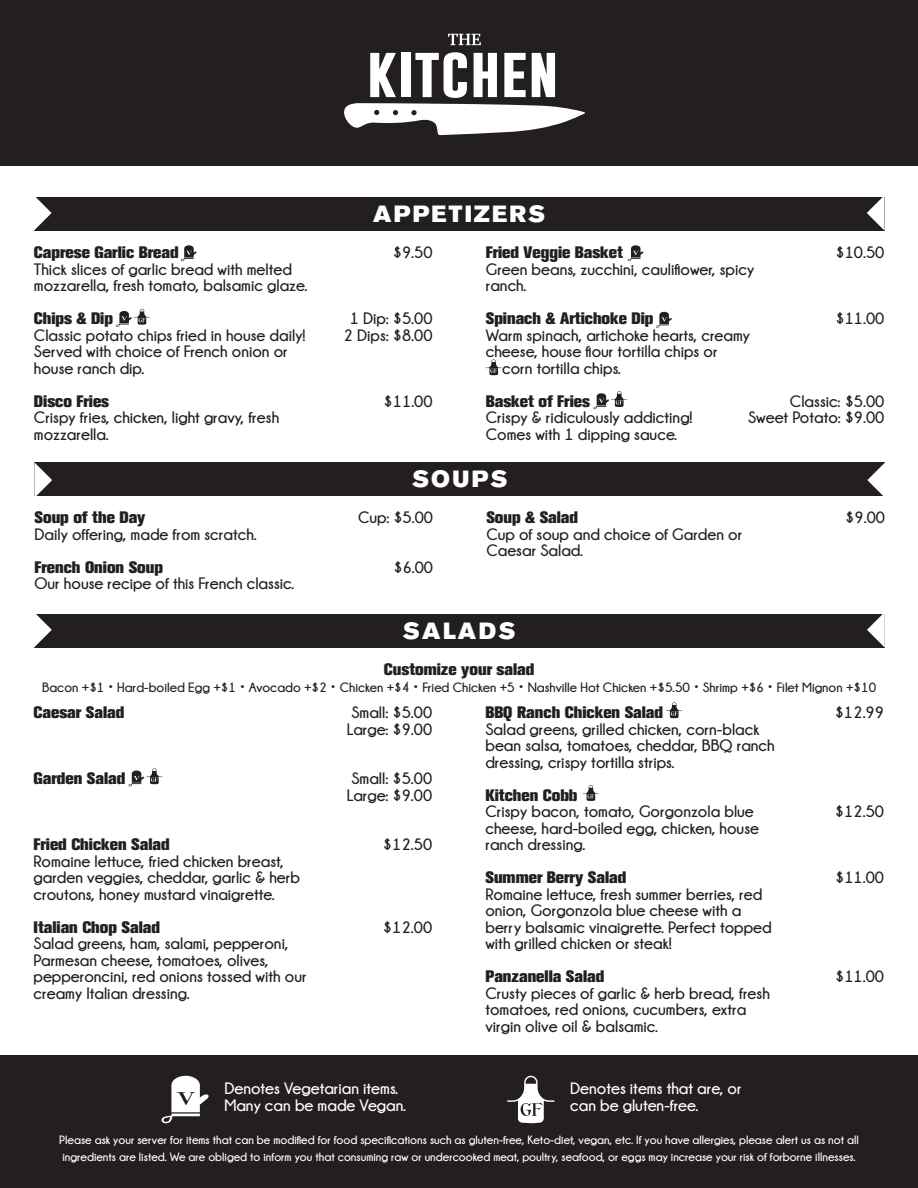
<style>
.page{position:relative;width:918px;height:1188px;background:#fff}
.page>*{position:absolute;margin:0;border:0;box-sizing:border-box;transform-origin:0 0}
.t1{font:23.25px "Akzidenz Grotesk BQ Super";letter-spacing:.1em;color:#fff}
.Paragraph_Style_1{font:700 16.5px/16.5px "Champagne&Limousines";color:#231f20}
.Paragraph_Style_1-2{font:800 16.5px "Akzidenz Grotesk BQ";color:#231f20}
.Paragraph_Style_2{font:700 16.5px "Champagne&Limousines";color:#231f20}
.t2{font:700 16.5px/16.5px "Champagne&Limousines";color:#fff}
.Paragraph_Style_3{font:800 16.5px "Akzidenz Grotesk BQ";color:#231f20}
.Paragraph_Style_3-2{font:700 13.5px "Champagne&Limousines";color:#231f20}
.Paragraph_Style_3-3{font:700 12px/16.5px "Champagne&Limousines";color:#fff}
.s1{font-size:16.5px}
</style>
<div class="page">
<div style="left:0;top:0;width:918px;height:165px;background:#231f20"></div>
<svg style="left:344px;top:52px;width:241px;height:83px"></svg>
<svg style="left:448px;top:34px;width:33px;height:11px"></svg>
<div style="left:0;top:1056px;width:918px;height:132px;background:#231f20"></div>
<svg style="left:161px;top:1076px;width:48px;height:47px"></svg>
<svg style="left:507px;top:1076px;width:47px;height:47px"></svg>
<div style="left:34px;top:197px;width:850px;height:34px;background:#231f20"></div>
<svg style="left:34px;top:197px;width:18px;height:34px"></svg>
<svg style="left:867px;top:197px;width:18px;height:34px"></svg>
<div style="left:35px;top:462px;width:850px;height:34px;background:#231f20"></div>
<svg style="left:34px;top:462px;width:18px;height:34px"></svg>
<svg style="left:867px;top:462px;width:18px;height:34px"></svg>
<svg style="left:181px;top:245px;width:16px;height:16px"></svg>
<svg style="left:116px;top:309px;width:34px;height:18px"></svg>
<svg style="left:627px;top:245px;width:17px;height:16px"></svg>
<svg style="left:656px;top:312px;width:16px;height:16px"></svg>
<svg style="left:593px;top:391px;width:34px;height:18px"></svg>
<svg style="left:486px;top:359px;width:16px;height:16px"></svg>
<div style="left:34px;top:614px;width:850px;height:34px;background:#231f20"></div>
<svg style="left:34px;top:614px;width:18px;height:34px"></svg>
<svg style="left:867px;top:614px;width:18px;height:34px"></svg>
<svg style="left:128px;top:768px;width:34px;height:18px"></svg>
<svg style="left:666px;top:702px;width:16px;height:16px"></svg>
<svg style="left:583px;top:785px;width:16px;height:16px"></svg>
<p class="Paragraph_Style_1-2" style="left:34px;top:243px;width:146px">Caprese Garlic Bread</p>
<p class="Paragraph_Style_1" style="left:34px;top:261px;width:275px">Thick slices of garlic bread with melted mozzarella, fresh tomato, balsamic glaze.</p>
<p class="Paragraph_Style_1-2" style="left:34px;top:309px;width:81px">Chips &amp; Dip</p>
<p class="Paragraph_Style_1" style="left:34px;top:327px;width:273px">Classic potato chips fried in house daily!<br>Served with choice of French onion or house ranch dip.</p>
<p class="Paragraph_Style_1-2" style="left:34px;top:391px;width:77px">Disco Fries</p>
<p class="Paragraph_Style_1" style="left:34px;top:409px;width:247px">Crispy fries, chicken, light gravy, fresh mozzarella.</p>
<p class="Paragraph_Style_1-2" style="left:35px;top:508px;width:113px">Soup of the Day</p>
<p class="Paragraph_Style_1" style="left:35px;top:526px;width:224px">Daily offering, made from scratch.</p>
<p class="Paragraph_Style_1-2" style="left:35px;top:558px;width:130px">French Onion Soup</p>
<p class="Paragraph_Style_1" style="left:35px;top:575px;width:261px">Our house recipe of this French classic.</p>
<p class="t1" style="left:373px;top:201px;width:174px">APPETIZERS</p>
<p class="Paragraph_Style_2" style="left:393px;top:243px;width:41px">$9.50</p>
<p class="Paragraph_Style_2" style="left:350px;top:309px;width:84px">1 Dip: $5.00</p>
<p class="Paragraph_Style_2" style="left:344px;top:326px;width:91px">2 Dips: $8.00</p>
<p class="Paragraph_Style_2" style="left:384px;top:392px;width:50px">$11.00</p>
<p class="Paragraph_Style_2" style="left:835px;top:243px;width:50px">$10.50</p>
<p class="Paragraph_Style_1-2" style="left:486px;top:243px;width:139px">Fried Veggie Basket</p>
<p class="Paragraph_Style_1" style="left:486px;top:261px;width:270px">Green beans, zucchini, cauliflower, spicy ranch.</p>
<p class="Paragraph_Style_1-2" style="left:486px;top:309px;width:169px">Spinach &amp; Artichoke Dip</p>
<p class="Paragraph_Style_1" style="left:486px;top:327px;width:266px">Warm spinach, artichoke hearts, creamy cheese, house flour tortilla chips or</p>
<p class="Paragraph_Style_1" style="left:502px;top:360px;width:120px">corn tortilla chips.</p>
<p class="Paragraph_Style_1-2" style="left:486px;top:391px;width:106px">Basket of Fries</p>
<p class="Paragraph_Style_1" style="left:486px;top:409px;width:208px">Crispy &amp; ridiculously addicting!</p>
<p class="Paragraph_Style_1" style="left:486px;top:426px;width:193px">Comes with 1 dipping sauce.</p>
<p class="Paragraph_Style_2" style="left:835px;top:309px;width:50px">$11.00</p>
<p class="Paragraph_Style_2" style="left:790px;top:392px;width:96px">Classic: $5.00</p>
<p class="Paragraph_Style_2" style="left:748px;top:408px;width:138px">Sweet Potato: $9.00</p>
<p class="t1" style="left:412px;top:466px;width:97px">SOUPS</p>
<p class="Paragraph_Style_2" style="left:358px;top:509px;width:77px">Cup: $5.00</p>
<p class="Paragraph_Style_2" style="left:393px;top:558px;width:41px">$6.00</p>
<p class="Paragraph_Style_1-2" style="left:486px;top:508px;width:93px">Soup &amp; Salad</p>
<p class="Paragraph_Style_2" style="left:845px;top:509px;width:41px">$9.00</p>
<p class="Paragraph_Style_1" style="left:486px;top:526px;width:257px">Cup of soup and choice of Garden or<br>Caesar Salad.</p>
<p class="t1" style="left:403px;top:617px;width:114px">SALADS</p>
<p class="Paragraph_Style_3" style="left:384px;top:660px;width:152px">Customize your salad</p>
<p class="Paragraph_Style_3-2" style="left:42px;top:680px;width:835px">Bacon +$1 <span class="s1">•</span> Hard-boiled Egg +$1 <span class="s1">•</span> Avocado +$2 <span class="s1">•</span> Chicken +$4 <span class="s1">•</span> Fried Chicken +5 <span class="s1">•</span> Nashville Hot Chicken +$5.50 <span class="s1">•</span> Shrimp +$6 <span class="s1">•</span> Filet Mignon +$10</p>
<p class="Paragraph_Style_2" style="left:835px;top:703px;width:51px">$12.99</p>
<p class="Paragraph_Style_2" style="left:351px;top:703px;width:82px">Small: $5.00</p>
<p class="Paragraph_Style_2" style="left:347px;top:720px;width:87px">Large: $9.00</p>
<p class="Paragraph_Style_2" style="left:351px;top:769px;width:82px">Small: $5.00</p>
<p class="Paragraph_Style_2" style="left:347px;top:786px;width:87px">Large: $9.00</p>
<p class="Paragraph_Style_2" style="left:383px;top:835px;width:51px">$12.50</p>
<p class="Paragraph_Style_1-2" style="left:34px;top:703px;width:92px">Caesar Salad</p>
<p class="Paragraph_Style_1-2" style="left:485px;top:703px;width:179px">BBQ Ranch Chicken Salad</p>
<p class="Paragraph_Style_1" style="left:485px;top:721px;width:291px">Salad greens, grilled chicken, corn-black bean salsa, tomatoes, cheddar, BBQ ranch dressing, crispy tortilla strips.</p>
<p class="Paragraph_Style_1-2" style="left:485px;top:785px;width:94px">Kitchen Cobb</p>
<p class="Paragraph_Style_1" style="left:485px;top:803px;width:275px">Crispy bacon, tomato, Gorgonzola blue cheese, hard-boiled egg, chicken, house ranch dressing.</p>
<p class="Paragraph_Style_1-2" style="left:485px;top:868px;width:142px">Summer Berry Salad</p>
<p class="Paragraph_Style_1" style="left:485px;top:886px;width:288px">Romaine lettuce, fresh summer berries, red onion, Gorgonzola blue cheese with a berry balsamic vinaigrette. Perfect topped with grilled chicken or steak!</p>
<p class="Paragraph_Style_1-2" style="left:485px;top:967px;width:120px">Panzanella Salad</p>
<p class="Paragraph_Style_1" style="left:485px;top:985px;width:286px">Crusty pieces of garlic &amp; herb bread, fresh tomatoes, red onions, cucumbers, extra virgin olive oil &amp; balsamic.</p>
<p class="Paragraph_Style_1-2" style="left:34px;top:769px;width:93px">Garden Salad</p>
<p class="Paragraph_Style_2" style="left:835px;top:802px;width:51px">$12.50</p>
<p class="Paragraph_Style_1-2" style="left:34px;top:835px;width:138px">Fried Chicken Salad</p>
<p class="Paragraph_Style_1" style="left:34px;top:853px;width:268px">Romaine lettuce, fried chicken breast, garden veggies, cheddar, garlic &amp; herb croutons, honey mustard vinaigrette.</p>
<p class="Paragraph_Style_1-2" style="left:34px;top:917px;width:128px">Italian Chop Salad</p>
<p class="Paragraph_Style_1" style="left:34px;top:935px;width:275px">Salad greens, ham, salami, pepperoni, Parmesan cheese, tomatoes, olives, pepperoncini, red onions tossed with our creamy Italian dressing.</p>
<p class="Paragraph_Style_2" style="left:835px;top:868px;width:50px">$11.00</p>
<p class="Paragraph_Style_2" style="left:383px;top:918px;width:51px">$12.00</p>
<p class="Paragraph_Style_2" style="left:835px;top:967px;width:50px">$11.00</p>
<p class="t2" style="left:224px;top:1080px;width:183px">Denotes Vegetarian items.<br>Many can be made Vegan.</p>
<p class="t2" style="left:570px;top:1080px;width:173px">Denotes items that are, or can be gluten-free.</p>
<p class="Paragraph_Style_3-3" style="left:59px;top:1132px;width:801px">Please ask your server for items that can be modified for food specifications such as gluten-free, Keto-diet, vegan, etc. If you have allergies, please alert us as not all ingredients are listed. We are obliged to inform you that consuming raw or undercooked meat, poultry, seafood, or eggs may increase your risk of forborne illnesses.</p>
</div>
